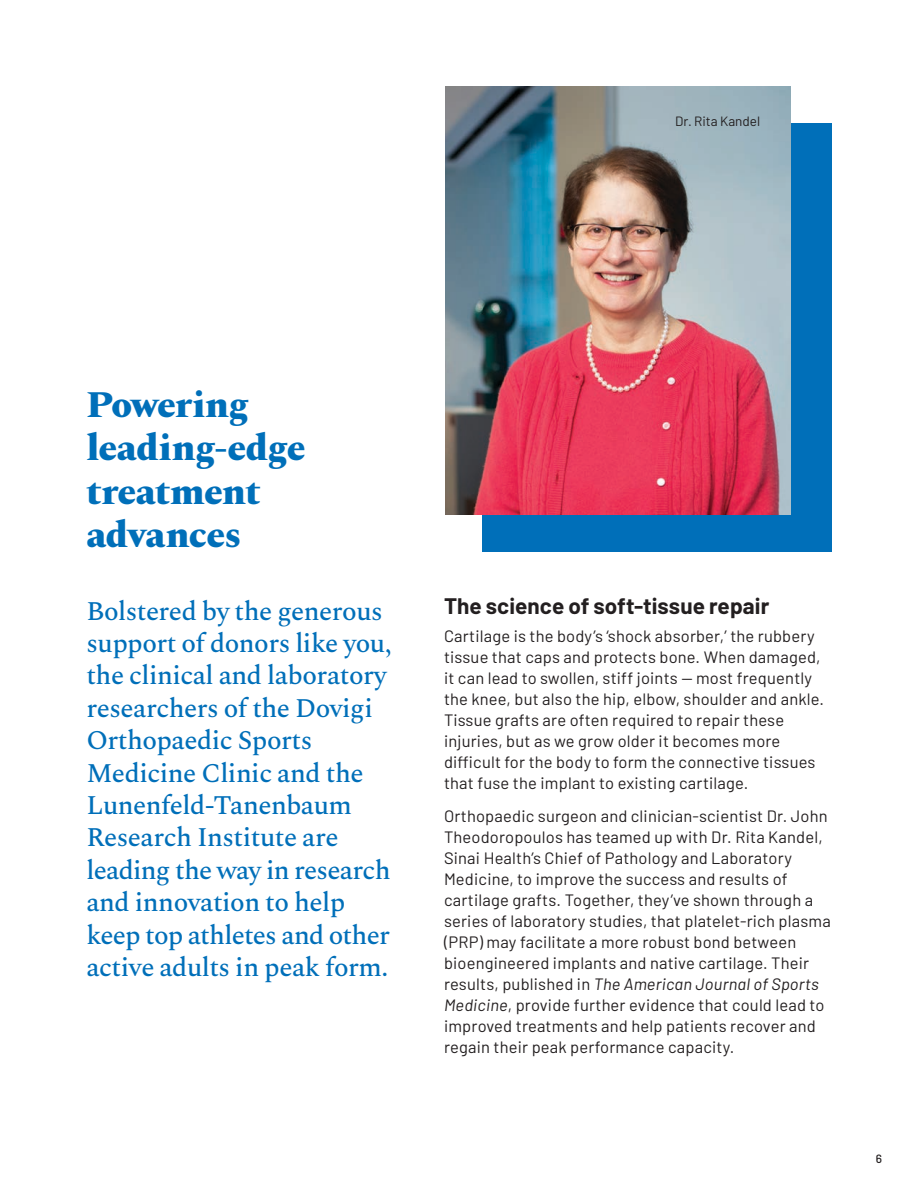
<style>
.page{position:relative;width:918px;height:1188px;background:#fff}
.page>*{position:absolute;margin:0;border:0;box-sizing:border-box;transform-origin:0 0}
.H1_-_25pt_Spectral_Left_Align{font:800 37.5px/43.5px "Spectral";letter-spacing:-.01em;color:#006fb9}
.Quote_-_18pt{font:500 27px/32.4px "Spectral";letter-spacing:-.02em;color:#006fb9}
.H4_-_Copy_Subtitles{font:700 22.5px "Barlow";letter-spacing:.005em;color:#231f20}
.Text_1{font:16.5px/21px "Barlow";letter-spacing:.01em;color:#231f20}
.Caption_Small{font:13.5px "Barlow";color:#231f20}
.t1{font:500 12px "Barlow";color:#231f20}
.s1{font-style:italic}
</style>
<div class="page">
<div style="left:482px;top:123px;width:350px;height:428px;background:#006fb9"></div>
<img style="left:446px;top:86px;width:345px;height:428px">
<p class="Caption_Small" style="left:675px;top:111px;width:86px">Dr. Rita Kandel</p>
<p class="H1_-_25pt_Spectral_Left_Align" style="left:86px;top:380px;width:221px">Powering leading-edge treatment advances</p>
<p class="Quote_-_18pt" style="left:86px;top:593px;width:307px">Bolstered by the generous support of donors like you, the clinical and laboratory researchers of the Dovigi<br>Orthopaedic Sports<br>Medicine Clinic and the<br>Lunenfeld-Tanenbaum<br>Research Institute are leading the way in research and innovation to help keep top athletes and other active adults in peak form.</p>
<p class="H4_-_Copy_Subtitles" style="left:444px;top:589px;width:327px">The science of soft-tissue repair</p>
<p class="Text_1" style="left:444px;top:625px;width:382px">Cartilage is the body’s ‘shock absorber,’ the rubbery tissue that caps and protects bone. When damaged, it can lead to swollen, stiff joints — most frequently the knee, but also the hip, elbow, shoulder and ankle.<br>Tissue grafts are often required to repair these injuries, but as we grow older it becomes more difficult for the body to form the connective tissues that fuse the implant to existing cartilage.</p>
<p class="Text_1" style="left:444px;top:805px;width:388px">Orthopaedic surgeon and clinician-scientist Dr. John Theodoropoulos has teamed up with Dr. Rita Kandel, Sinai Health’s Chief of Pathology and Laboratory Medicine, to improve the success and results of cartilage grafts. Together, they’ve shown through a series of laboratory studies, that platelet-rich plasma (PRP) may facilitate a more robust bond between bioengineered implants and native cartilage. Their results, published in <span class="s1">The American Journal of Sports Medicine</span>, provide further evidence that could lead to improved treatments and help patients recover and regain their peak performance capacity.</p>
<p class="t1" style="left:876px;top:1150px;width:8px">6</p>
</div>
